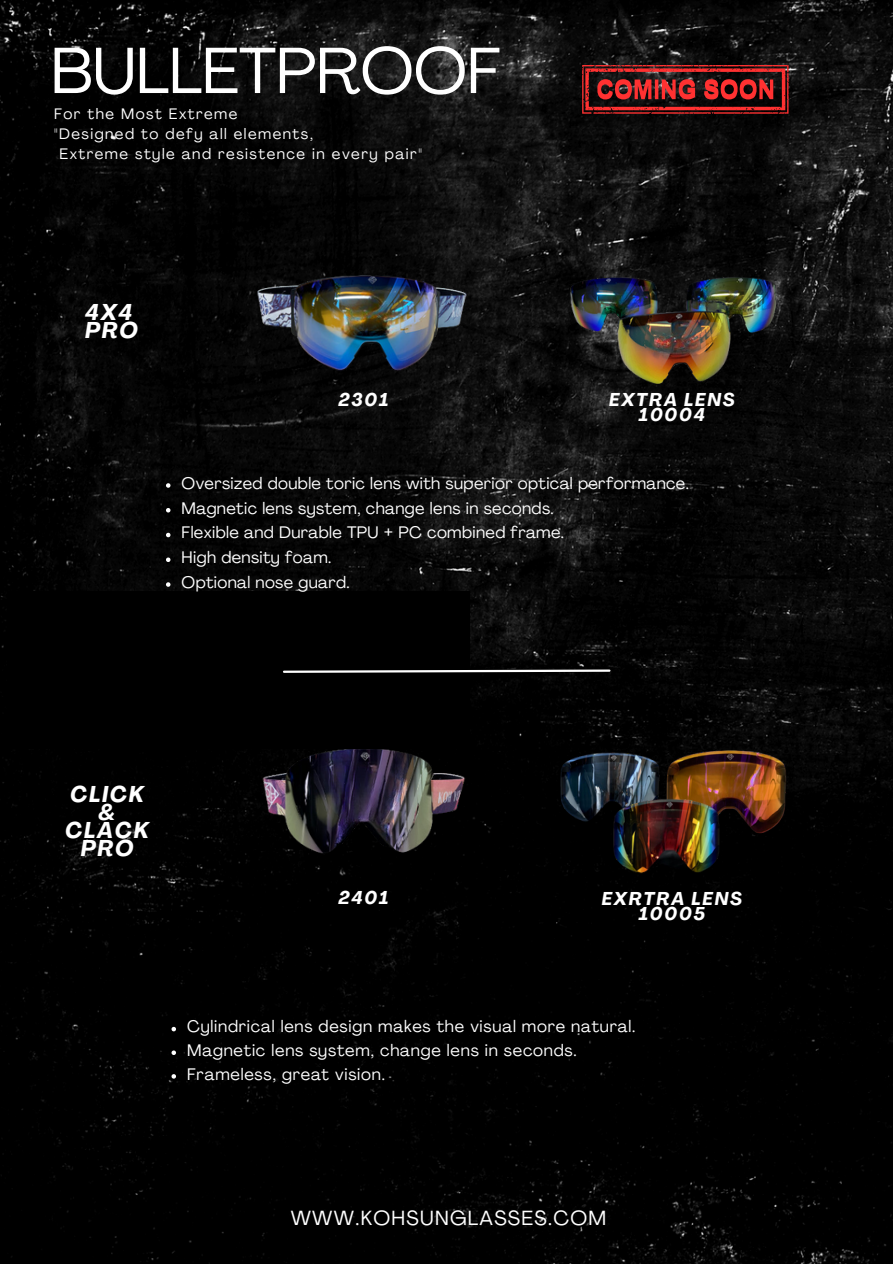
<style>
.page{position:relative;width:893px;height:1264px;background:#fff}
.page>*{position:absolute;margin:0;border:0;box-sizing:border-box;transform-origin:0 0}
.t1{font:64.2px "Agrandir";color:#fff}
.t2{font:italic 700 22.5px/18px "Agrandir";letter-spacing:.075em;color:#fff}
.t3{font:20.25px "Agrandir";letter-spacing:.065em;color:#fff}
.t4{font:italic 700 18.3px/15.8px "Agrandir";letter-spacing:.1em;color:#fff;text-align:center}
.t5{font:16.5px/24.8px "Agrandir";letter-spacing:.02em;color:#fff}
.t6{font:16.5px/23.7px "Agrandir";letter-spacing:.045em;color:#fff}
.t7{font:15px "Agrandir";letter-spacing:.1em;color:#fff}
</style>
<div class="page">
<img style="left:0;top:0;width:892px;height:1263px">
<img style="left:560px;top:262px;width:224px;height:130px">
<img style="left:250px;top:262px;width:226px;height:121px">
<img style="left:246px;top:727px;width:234px;height:155px">
<img style="left:555px;top:748px;width:108px;height:79px">
<img style="left:664px;top:748px;width:125px;height:87px">
<img style="left:609px;top:798px;width:119px;height:80px">
<div style="left:7px;top:590px;width:462px;height:158px;background:#000"></div>
<svg style="left:283px;top:668px;width:328px;height:6px"></svg>
<svg style="left:582px;top:65px;width:206px;height:48px"></svg>
<svg style="left:166px;top:483px;width:4px;height:5px"></svg>
<svg style="left:166px;top:508px;width:4px;height:4px"></svg>
<svg style="left:166px;top:533px;width:4px;height:4px"></svg>
<svg style="left:166px;top:557px;width:4px;height:5px"></svg>
<svg style="left:166px;top:582px;width:4px;height:5px"></svg>
<svg style="left:171px;top:1026px;width:5px;height:5px"></svg>
<svg style="left:171px;top:1050px;width:5px;height:4px"></svg>
<svg style="left:171px;top:1074px;width:5px;height:4px"></svg>
<h1 class="t1" style="left:51px;top:45px;width:451px">BULLETPROOF</h1>
<p class="t7" style="left:54px;top:107px;width:185px">For the Most Extreme</p>
<p class="t7" style="left:54px;top:128px;width:260px">"Designed to defy all elements,</p>
<p class="t7" style="left:60px;top:148px;width:364px">Extreme style and resistence in every pair"</p>
<h2 class="t2" style="left:85px;top:305px;width:54px">4X4<br>PRO</h2>
<p class="t4" style="left:338px;top:393px;width:51px">2301</p>
<p class="t4" style="left:609px;top:393px;width:127px">EXTRA LENS<br>10004</p>
<p class="t5" style="left:182px;top:472px;width:509px">Oversized double toric lens with superior optical performance.<br>Magnetic lens system, change lens in seconds.<br>Flexible and Durable TPU + PC combined frame.<br>High density foam.<br>Optional nose guard.</p>
<h2 class="t2" style="left:65px;top:786px;width:85px;text-align:center">CLICK &amp;<br>CLACK<br>PRO</h2>
<p class="t4" style="left:338px;top:891px;width:51px">2401</p>
<p class="t4" style="left:601px;top:892px;width:142px">EXRTRA LENS<br>10005</p>
<p class="t6" style="left:187px;top:1016px;width:449px">Cylindrical lens design makes the visual more natural.<br>Magnetic lens system, change lens in seconds.<br>Frameless, great vision.</p>
<p class="t3" style="left:291px;top:1209px;width:317px">WWW.KOHSUNGLASSES.COM</p>
</div>
